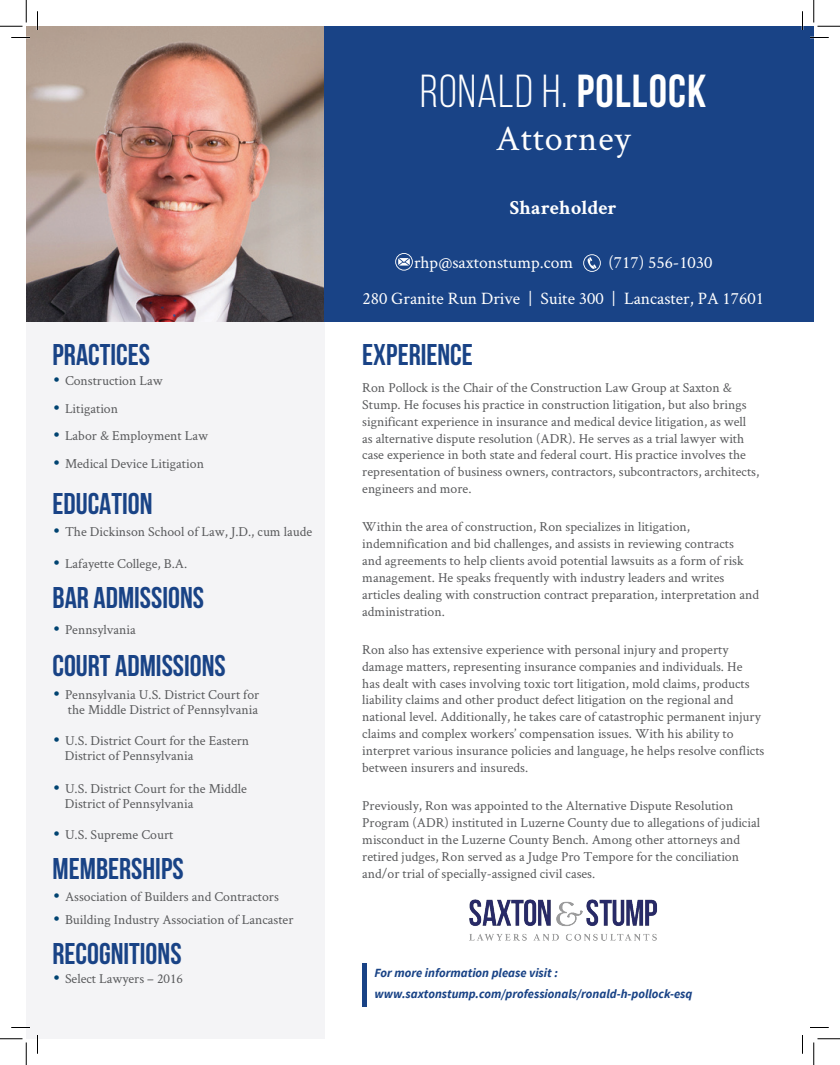
<style>
.page{position:relative;width:840px;height:1065px;background:#fff}
.page>*{position:absolute;margin:0;border:0;box-sizing:border-box;transform-origin:0 0}
.t1{font:46.25px "Bebas Neue";letter-spacing:.025em;color:#fff}
.t2{font:36.25px "Crimson Text";letter-spacing:.025em;color:#fff}
.t3{font:700 30px "Bebas Neue";color:#194386}
.t4{font:700 20px "Crimson Text";color:#fff}
.t5{font:17.5px "Crimson Text";color:#fff}
.t6{font:13.75px/16.9px "Crimson Text";color:#58595b}
.t7{font:italic 700 12.5px "Source Sans Pro";color:#194386}
.s1{font-size:21.25px;color:#004371}
.s2{font-weight:700}
</style>
<div class="page">
<img style="left:26px;top:26px;width:299px;height:296px">
<div style="left:325px;top:26px;width:489px;height:296px;background:#194386"></div>
<div style="left:26px;top:322px;width:299px;height:717px;background:#f4f4f6"></div>
<img style="left:469px;top:899px;width:188px;height:42px">
<svg style="left:583px;top:254px;width:18px;height:18px"></svg>
<svg style="left:395px;top:253px;width:18px;height:18px"></svg>
<div style="left:362px;top:963px;width:5px;height:44px;background:#194386"></div>
<svg style="left:11px;top:37px;width:19px;height:1px"></svg>
<svg style="left:810px;top:37px;width:19px;height:1px"></svg>
<svg style="left:11px;top:1027px;width:19px;height:1px"></svg>
<svg style="left:810px;top:1027px;width:19px;height:1px"></svg>
<svg style="left:37px;top:11px;width:1px;height:19px"></svg>
<svg style="left:37px;top:1035px;width:1px;height:19px"></svg>
<svg style="left:802px;top:11px;width:1px;height:19px"></svg>
<svg style="left:802px;top:1035px;width:1px;height:19px"></svg>
<svg style="left:0;top:0;width:27px;height:27px"></svg>
<svg style="left:0;top:1039px;width:27px;height:26px"></svg>
<svg style="left:814px;top:0;width:26px;height:27px"></svg>
<svg style="left:814px;top:1039px;width:26px;height:26px"></svg>
<p class="t3" style="left:52px;top:338px;width:99px">PRACTICES</p>
<p class="t6" style="left:52px;top:372px;width:112px"><span class="s1">•</span> Construction Law</p>
<p class="t6" style="left:52px;top:399px;width:67px"><span class="s1">•</span> Litigation</p>
<p class="t6" style="left:52px;top:427px;width:157px"><span class="s1">•</span> Labor &amp; Employment Law</p>
<p class="t6" style="left:52px;top:454px;width:153px"><span class="s1">•</span> Medical Device Litigation</p>
<p class="t3" style="left:52px;top:487px;width:102px">EDUCATION</p>
<p class="t6" style="left:52px;top:523px;width:261px"><span class="s1">•</span> The Dickinson School of Law, J.D., cum laude</p>
<p class="t6" style="left:52px;top:554px;width:136px"><span class="s1">•</span> Lafayette College, B.A.</p>
<p class="t3" style="left:52px;top:581px;width:153px">BAR ADMISSIONS</p>
<p class="t6" style="left:52px;top:620px;width:85px"><span class="s1">•</span> Pennsylvania</p>
<p class="t3" style="left:52px;top:649px;width:175px">COURT ADMISSIONS</p>
<p class="t6" style="left:52px;top:686px;width:208px;line-height:15px;text-align:right"><span class="s1">•</span> Pennsylvania U.S. District Court for the Middle District of Pennsylvania</p>
<p class="t6" style="left:65px;top:733px;width:186px;line-height:15px;text-indent:-12px"><span class="s1">•</span> U.S. District Court for the Eastern<br>District of Pennsylvania</p>
<p class="t6" style="left:65px;top:780px;width:184px;line-height:15px;text-indent:-12px"><span class="s1">•</span> U.S. District Court for the Middle<br>District of Pennsylvania</p>
<p class="t6" style="left:52px;top:825px;width:122px"><span class="s1">•</span> U.S. Supreme Court</p>
<p class="t3" style="left:52px;top:852px;width:133px">MEMBERSHIPS</p>
<p class="t6" style="left:52px;top:888px;width:228px"><span class="s1">•</span> Association of Builders and Contractors</p>
<p class="t6" style="left:52px;top:910px;width:242px"><span class="s1">•</span> Building Industry Association of Lancaster</p>
<p class="t3" style="left:52px;top:937px;width:131px">RECOGNITIONS</p>
<p class="t6" style="left:52px;top:969px;width:132px"><span class="s1">•</span> Select Lawyers – 2016</p>
<p class="t1" style="left:420px;top:66px;width:288px">RONALD H. <span class="s2">POLLOCK</span></p>
<p class="t2" style="left:496px;top:114px;width:136px">Attorney</p>
<p class="t4" style="left:510px;top:195px;width:108px">Shareholder</p>
<p class="t5" style="left:414px;top:250px;width:161px">rhp@saxtonstump.com</p>
<p class="t5" style="left:608px;top:250px;width:106px">(717) 556-1030</p>
<p class="t5" style="left:363px;top:286px;width:403px">280 Granite Run Drive | Suite 300 | Lancaster, PA 17601</p>
<p class="t3" style="left:362px;top:338px;width:112px">EXPERIENCE</p>
<p class="t6" style="left:362px;top:379px;width:399px">Ron Pollock is the Chair of the Construction Law Group at Saxton &amp; Stump. He focuses his practice in construction litigation, but also brings significant experience in insurance and medical device litigation, as well as alternative dispute resolution (ADR). He serves as a trial lawyer with case experience in both state and federal court. His practice involves the representation of business owners, contractors, subcontractors, architects, engineers and more.</p>
<p class="t6" style="left:362px;top:518px;width:398px">Within the area of construction, Ron specializes in litigation, indemnification and bid challenges, and assists in reviewing contracts<br>and agreements to help clients avoid potential lawsuits as a form of risk management. He speaks frequently with industry leaders and writes articles dealing with construction contract preparation, interpretation and administration.</p>
<p class="t6" style="left:362px;top:640px;width:404px">Ron also has extensive experience with personal injury and property damage matters, representing insurance companies and individuals. He<br>has dealt with cases involving toxic tort litigation, mold claims, products liability claims and other product defect litigation on the regional and national level. Additionally, he takes care of catastrophic permanent injury claims and complex workers’ compensation issues. With his ability to interpret various insurance policies and language, he helps resolve conflicts between insurers and insureds.</p>
<p class="t6" style="left:362px;top:797px;width:399px">Previously, Ron was appointed to the Alternative Dispute Resolution Program (ADR) instituted in Luzerne County due to allegations of judicial misconduct in the Luzerne County Bench. Among other attorneys and retired judges, Ron served as a Judge Pro Tempore for the conciliation and/or trial of specially-assigned civil cases.</p>
<p class="t7" style="left:374px;top:964px;width:185px">For more information please visit :</p>
<p class="t7" style="left:374px;top:985px;width:320px">www.saxtonstump.com/professionals/ronald-h-pollock-esq</p>
</div>
